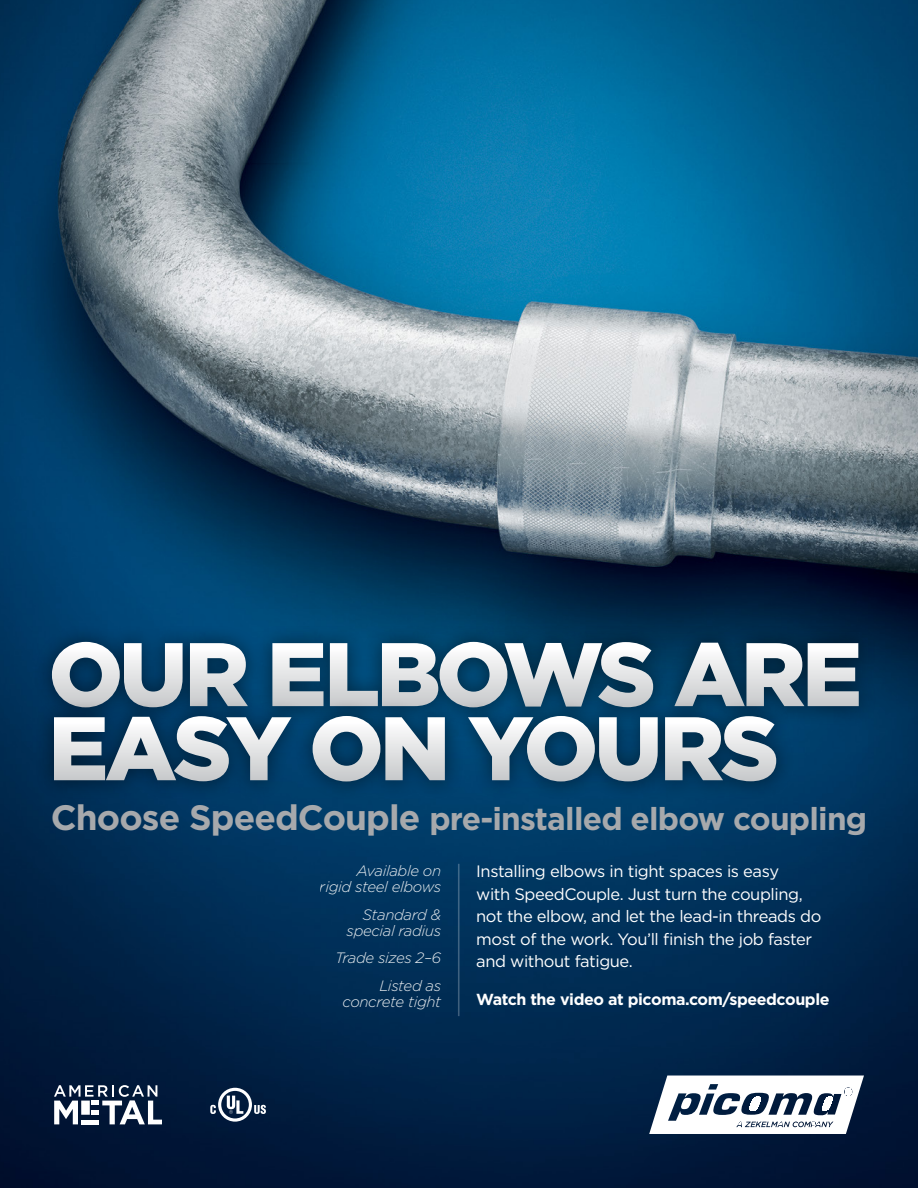
<style>
.page{position:relative;width:918px;height:1188px;background:#fff}
.page>*{position:absolute;margin:0;border:0;box-sizing:border-box;transform-origin:0 0}
.t1{font:900 90px/74.1px "Gotham";letter-spacing:-.045em;color:#fff}
.t2{font:700 31.65px "Gotham";letter-spacing:-.025em;color:#a7a9ac}
.t3{font:16.5px/22.5px "Gotham";letter-spacing:-.025em;color:#fff}
.t4{font:700 16.05px "Gotham";letter-spacing:-.025em;color:#fff}
.t5{font:italic 300 15px/16.5px "Gotham";letter-spacing:-.025em;color:#fff;text-align:right}
.s1{font-size:35.25px}
</style>
<div class="page">
<img style="left:0;top:0;width:918px;height:1188px">
<hr style="left:458px;top:864px;width:2px;height:152px;background:#fff">
<div style="left:33px;top:623px;width:845px;height:103px;background:#000;opacity:.5"></div>
<div style="left:34px;top:697px;width:761px;height:103px;background:#000;opacity:.5"></div>
<svg style="left:210px;top:1088px;width:56px;height:34px"></svg>
<svg style="left:649px;top:1076px;width:215px;height:58px"></svg>
<svg style="left:54px;top:1085px;width:108px;height:39px"></svg>
<div style="left:91px;top:1110px;width:8px;height:5px;background:#fff"></div>
<h1 class="t1" style="left:48px;top:636px;width:815px">OUR ELBOWS ARE<br>EASY ON YOURS</h1>
<h2 class="t2" style="left:51px;top:797px;width:818px"><span class="s1">Choose SpeedCouple</span> pre-installed elbow coupling</h2>
<p class="t5" style="left:320px;top:862px;width:123px">Available on<br>rigid steel elbows</p>
<p class="t5" style="left:347px;top:906px;width:96px">Standard &amp; special radius</p>
<p class="t5" style="left:335px;top:944px;width:107px;line-height:27.3px">Trade sizes 2–6<br>Listed as</p>
<p class="t5" style="left:342px;top:993px;width:100px">concrete tight</p>
<p class="t3" style="left:476px;top:860px;width:347px">Installing elbows in tight spaces is easy<br>with SpeedCouple. Just turn the coupling, not the elbow, and let the lead-in threads do most of the work. You’ll finish the job faster and without fatigue.</p>
<p class="t4" style="left:476px;top:989px;width:355px">Watch the video at picoma.com/speedcouple</p>
</div>
